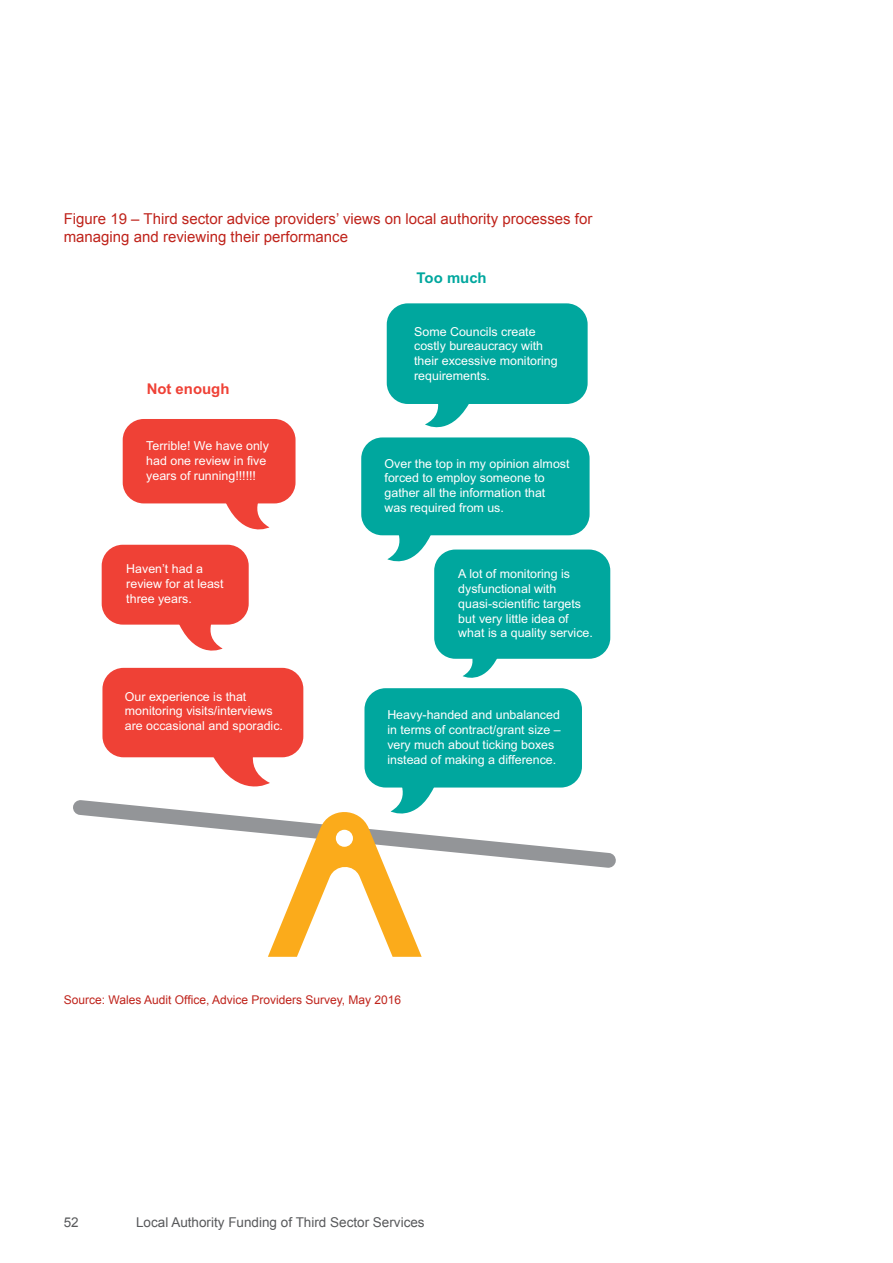
<style>
.page{position:relative;width:893px;height:1263px;background:#fff}
.page>*{position:absolute;margin:0;border:0;box-sizing:border-box;transform-origin:0 0}
.Exhibit_heading{font:15px/18px "Arial";color:#bf231b}
.t1{font:700 14.85px "Arial";color:#ef4136}
.t2{font:700 14.85px "Arial";color:#00a79e}
.t3{font:13.5px "Arial";color:#58595b}
.t4{font:12.3px/14.9px "Arial";color:#fff}
.Exhibit_source{font:12px "Arial";color:#bf231b}
</style>
<div class="page">
<svg style="left:425px;top:404px;width:44px;height:24px"></svg>
<div style="left:387px;top:303px;width:201px;height:101px;background:#00a79e;border-radius:21px"></div>
<div style="left:102px;top:668px;width:201px;height:89px;background:#ef4136;border-radius:21px"></div>
<svg style="left:208px;top:503px;width:61px;height:27px"></svg>
<div style="left:123px;top:419px;width:173px;height:84px;background:#ef4136;border-radius:21px"></div>
<svg style="left:387px;top:535px;width:62px;height:31px"></svg>
<div style="left:361px;top:437px;width:229px;height:98px;background:#00a79e;border-radius:21px"></div>
<svg style="left:463px;top:659px;width:34px;height:19px"></svg>
<div style="left:434px;top:549px;width:176px;height:110px;background:#00a79e;border-radius:21px"></div>
<div style="left:364px;top:688px;width:218px;height:99px;background:#00a79e;border-radius:21px"></div>
<svg style="left:179px;top:625px;width:44px;height:26px"></svg>
<div style="left:102px;top:545px;width:147px;height:80px;background:#ef4136;border-radius:21px"></div>
<svg style="left:73px;top:711px;width:543px;height:246px"></svg>
<div style="left:336px;top:830px;width:17px;height:17px;background:#fff;border-radius:50%"></div>
<p class="Exhibit_heading" style="left:64px;top:209px;width:530px">Figure 19 – Third sector advice providers’ views on local authority processes for managing and reviewing their performance</p>
<p class="t1" style="left:147px;top:379px;width:84px">Not enough</p>
<p class="t4" style="left:146px;top:439px;width:124px">Terrible! We have only had one review in five years of running!!!!!!</p>
<p class="t4" style="left:126px;top:561px;width:99px">Haven’t had a review for at least three years.</p>
<p class="t4" style="left:125px;top:689px;width:160px">Our experience is that monitoring visits/interviews are occasional and sporadic.</p>
<p class="t2" style="left:417px;top:268px;width:72px">Too much</p>
<p class="t4" style="left:414px;top:324px;width:145px">Some Councils create costly bureaucracy with their excessive monitoring requirements.</p>
<p class="t4" style="left:385px;top:456px;width:186px">Over the top in my opinion almost forced to employ someone to gather all the information that was required from us.</p>
<p class="t4" style="left:458px;top:566px;width:136px">A lot of monitoring is dysfunctional with quasi-scientific targets but very little idea of what is a quality service.</p>
<p class="t4" style="left:387px;top:708px;width:175px">Heavy-handed and unbalanced in terms of contract/grant size – very much about ticking boxes instead of making a difference.</p>
<p class="Exhibit_source" style="left:64px;top:992px;width:339px">Source: Wales Audit Office, Advice Providers Survey, May 2016</p>
<p class="t3" style="left:64px;top:1213px;width:17px">52</p>
<p class="t3" style="left:136px;top:1213px;width:290px">Local Authority Funding of Third Sector Services</p>
</div>
